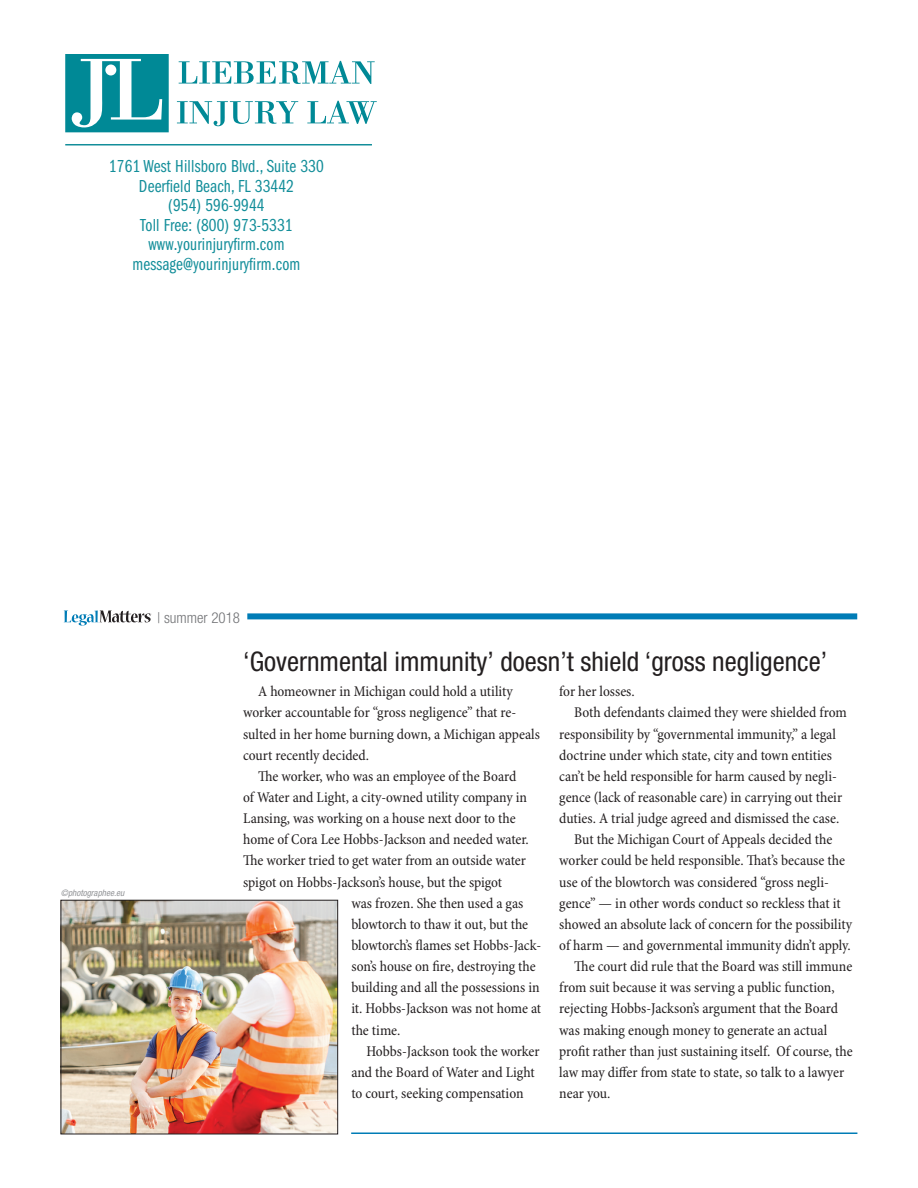
<style>
.page{position:relative;width:918px;height:1188px;background:#fff}
.page>*{position:absolute;margin:0;border:0;box-sizing:border-box;transform-origin:0 0}
.Story_Title_-_small{font:condensed 27px "Helvetica Neue";color:#231f20}
.t1{font:18px/19.5px "Franklin Gothic Book Cmpr";letter-spacing:.01em;color:#138e9a;text-align:center}
.Body_Text{font:condensed 15px/21.1px "Minion Pro";letter-spacing:-.005em;color:#231f20}
.t2{font:300 condensed 15px "Helvetica Neue";color:#727376}
.TOC_-_title_BLUE{font:italic condensed 9px "Helvetica Neue";color:#939598}
</style>
<div class="page">
<svg style="left:64px;top:610px;width:87px;height:16px"></svg>
<div style="left:247px;top:613px;width:610px;height:6px;background:#007cb6"></div>
<hr style="left:351px;top:1132px;width:506px;height:2px;background:#007cb6">
<img style="left:63px;top:902px;width:273px;height:230px">
<div style="left:61px;top:900px;width:277px;height:234px;border:1px solid #231f20"></div>
<svg style="left:179px;top:61px;width:196px;height:23px"></svg>
<svg style="left:177px;top:101px;width:121px;height:25px"></svg>
<svg style="left:307px;top:101px;width:70px;height:23px"></svg>
<svg style="left:65px;top:54px;width:104px;height:78px"></svg>
<hr style="left:65px;top:144px;width:307px;height:1px;background:#138e9a">
<p class="t1" style="left:109px;top:157px;width:216px">1761 West Hillsboro Blvd., Suite 330<br>Deerfield Beach, FL 33442<br>(954) 596-9944<br>Toll Free: (800) 973-5331 www.yourinjuryfirm.com message@yourinjuryfirm.com</p>
<p class="TOC_-_title_BLUE" style="left:61px;top:887px;width:65px">©photographee.eu</p>
<p class="t2" style="left:157px;top:609px;width:84px">| summer 2018</p>
<p class="Story_Title_-_small" style="left:243px;top:646px;width:586px">‘Governmental immunity’ doesn’t shield ‘gross negligence’</p>
<p class="Body_Text" style="left:243px;top:682px;width:298px;text-indent:15px">A homeowner in Michigan could hold a utility worker accountable for “gross negligence” that re&shy;sulted in her home burning down, a Michigan appeals court recently decided.</p>
<p class="Body_Text" style="left:258px;top:766px;width:260px">The worker, who was an employee of the Board</p>
<p class="Body_Text" style="left:243px;top:787px;width:285px">of Water and Light, a city-owned utility company in</p>
<p class="Body_Text" style="left:243px;top:808px;width:274px">Lansing, was working on a house next door to the</p>
<p class="Body_Text" style="left:243px;top:830px;width:287px">home of Cora Lee Hobbs-Jackson and needed water.</p>
<p class="Body_Text" style="left:243px;top:851px;width:284px">The worker tried to get water from an outside water</p>
<p class="Body_Text" style="left:243px;top:872px;width:261px">spigot on Hobbs-Jackson’s house, but the spigot</p>
<p class="Body_Text" style="left:351px;top:893px;width:174px">was frozen. She then used a gas</p>
<p class="Body_Text" style="left:351px;top:914px;width:178px">blowtorch to thaw it out, but the</p>
<p class="Body_Text" style="left:351px;top:935px;width:191px">blowtorch’s flames set Hobbs-Jack-</p>
<p class="Body_Text" style="left:351px;top:956px;width:186px">son’s house on fire, destroying the</p>
<p class="Body_Text" style="left:351px;top:978px;width:190px">building and all the possessions in</p>
<p class="Body_Text" style="left:351px;top:999px;width:191px">it. Hobbs-Jackson was not home at</p>
<p class="Body_Text" style="left:351px;top:1020px;width:51px">the time.</p>
<p class="Body_Text" style="left:351px;top:1041px;width:190px;text-indent:15px">Hobbs-Jackson took the worker and the Board of Water and Light to court, seeking compensation</p>
<p class="Body_Text" style="left:559px;top:682px;width:77px">for her losses.</p>
<p class="Body_Text" style="left:559px;top:703px;width:289px;text-indent:15px">Both defendants claimed they were shielded from responsibility by “governmental immunity,” a legal doctrine under which state, city and town entities can’t be held responsible for harm caused by negli&shy;gence (lack of reasonable care) in carrying out their duties. A trial judge agreed and dismissed the case.</p>
<p class="Body_Text" style="left:559px;top:830px;width:294px;text-indent:15px">But the Michigan Court of Appeals decided the worker could be held responsible. That’s because the use of the blowtorch was considered “gross negli&shy;gence” — in other words conduct so reckless that it showed an absolute lack of concern for the possibility of harm — and governmental immunity didn’t apply.</p>
<p class="Body_Text" style="left:559px;top:956px;width:295px;text-indent:15px">The court did rule that the Board was still immune from suit because it was serving a public function, rejecting Hobbs-Jackson’s argument that the Board was making enough money to generate an actual profit rather than just sustaining itself. Of course, the law may differ from state to state, so talk to a lawyer near you.</p>
</div>
